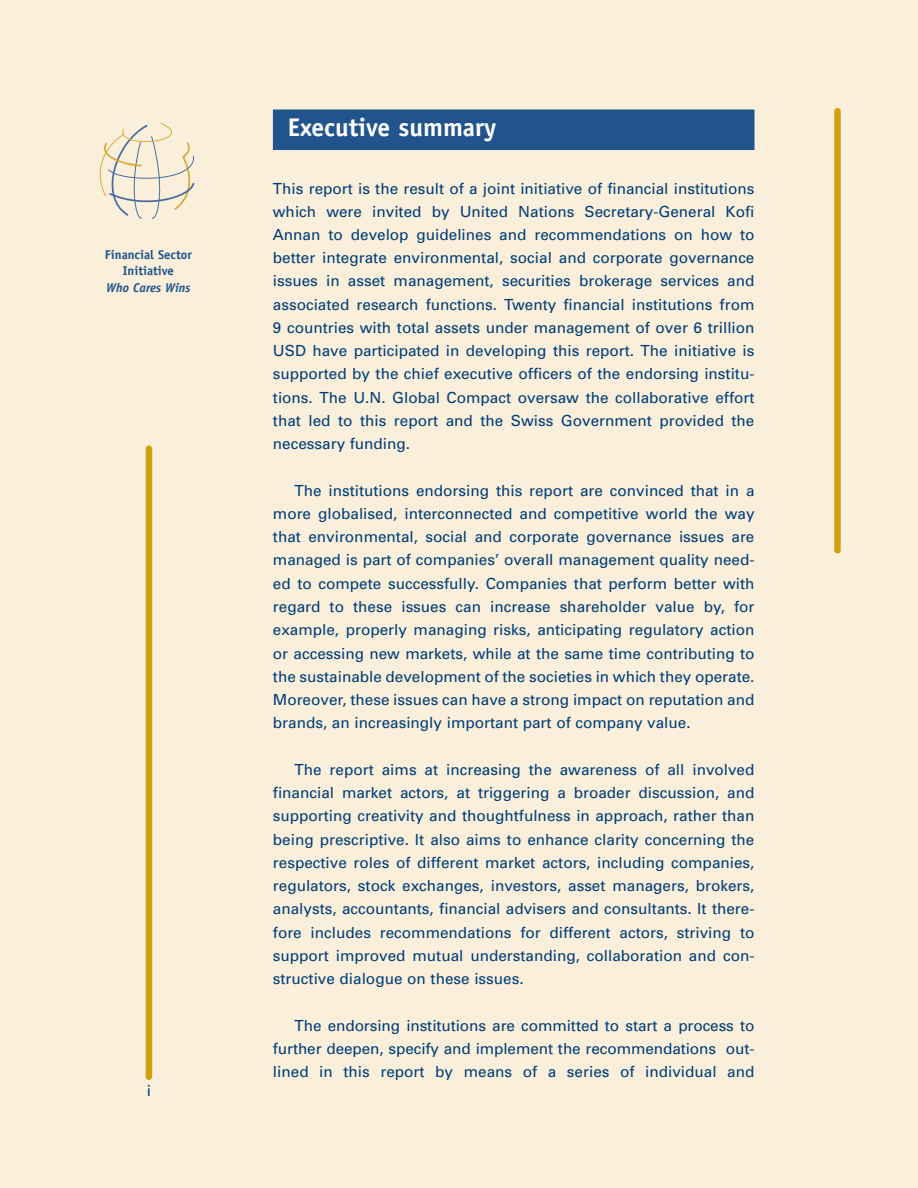
<style>
.page{position:relative;width:918px;height:1188px;background:#f9efda}
.page>*{position:absolute;margin:0;border:0;box-sizing:border-box;transform-origin:0 0}
.t1{font:700 25.5px "Officina Sans";color:#fff}
.t2{font:15.3px/23.2px "Univers";color:#003d78;text-align:justify}
.t3{font:700 12.75px/16.5px "Officina Sans";color:#21548c;text-align:center}
.t4{font:italic 700 12.75px "Officina Sans";color:#21548c}
</style>
<div class="page">
<div style="left:273px;top:110px;width:481px;height:40px;background:#21548c"></div>
<svg style="left:99px;top:123px;width:96px;height:96px"></svg>
<div style="left:834px;top:108px;width:7px;height:446px;background:#d49f0c;border-radius:3px"></div>
<div style="left:146px;top:446px;width:6px;height:634px;background:#d49f0c;border-radius:3px"></div>
<p class="t3" style="left:105px;top:247px;width:88px">Financial Sector<br>Initiative</p>
<p class="t4" style="left:106px;top:282px;width:86px">Who Cares Wins</p>
<p class="t2" style="left:147px;top:1081px;width:6px">i</p>
<h1 class="t1" style="left:288px;top:118px;width:210px">Executive summary</h1>
<p class="t2" style="left:273px;top:178px;width:483px">This report is the result of a joint initiative of financial institutions which were invited by United Nations Secretary-General Kofi Annan to develop guidelines and recommendations on how to better integrate environmental, social and corporate governance issues in asset management, securities brokerage services and associated research functions. Twenty financial institutions from 9 countries with total assets under management of over 6 trillion USD have participated in developing this report. The initiative is supported by the chief executive officers of the endorsing institu&shy;tions. The U.N. Global Compact oversaw the collaborative effort that led to this report and the Swiss Government provided the necessary funding.</p>
<p class="t2" style="left:273px;top:480px;width:483px;text-indent:22px">The institutions endorsing this report are convinced that in a more globalised, interconnected and competitive world the way that environmental, social and corporate governance issues are managed is part of companies’ overall management quality need&shy;ed to compete successfully. Companies that perform better with regard to these issues can increase shareholder value by, for example, properly managing risks, anticipating regulatory action or accessing new markets, while at the same time contributing to the sustainable development of the societies in which they operate.<br>Moreover, these issues can have a strong impact on reputation and brands, an increasingly important part of company value.</p>
<p class="t2" style="left:273px;top:759px;width:483px;text-indent:22px">The report aims at increasing the awareness of all involved financial market actors, at triggering a broader discussion, and supporting creativity and thoughtfulness in approach, rather than being prescriptive. It also aims to enhance clarity concerning the respective roles of different market actors, including companies, regulators, stock exchanges, investors, asset managers, brokers, analysts, accountants, financial advisers and consultants. It there&shy;fore includes recommendations for different actors, striving to support improved mutual understanding, collaboration and con&shy;structive dialogue on these issues.</p>
<p class="t2" style="left:273px;top:1015px;width:483px;text-indent:22px">The endorsing institutions are committed to start a process to further deepen, specify and implement the recommendations out&shy;lined in this report by means of a series of individual and</p>
</div>
